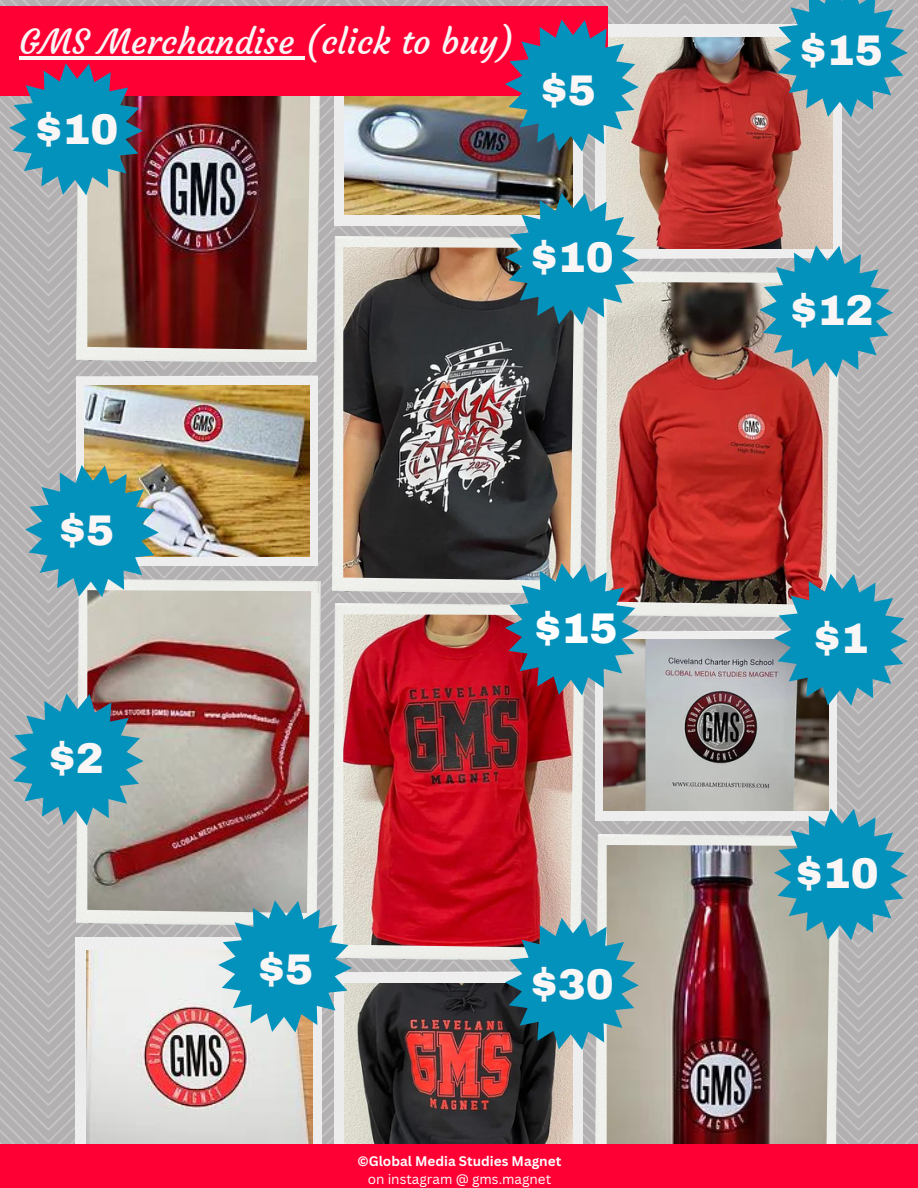
<style>
.page{position:relative;width:918px;height:1188px;background:#fff}
.page>*{position:absolute;margin:0;border:0;box-sizing:border-box;transform-origin:0 0}
.t1{font:900 42px "Archivo";color:#faf6f6}
.t2{font:900 42px "Archivo";color:#fff}
.t3{font:34.5px "Courgette";color:#faf6f6}
.t4{font:700 13.5px "Canva Sans";color:#fff}
.t5{font:13.5px "Canva Sans";color:#fff}
</style>
<div class="page">
<img style="left:0;top:0;width:918px;height:1145px">
<img style="left:77px;top:96px;width:244px;height:266px">
<img style="left:87px;top:96px;width:224px;height:254px">
<img style="left:596px;top:271px;width:244px;height:346px">
<img style="left:607px;top:282px;width:224px;height:323px">
<img style="left:332px;top:236px;width:252px;height:357px">
<img style="left:343px;top:247px;width:232px;height:334px">
<img style="left:332px;top:603px;width:252px;height:357px">
<img style="left:343px;top:614px;width:232px;height:334px">
<img style="left:77px;top:580px;width:244px;height:345px">
<img style="left:87px;top:590px;width:224px;height:323px">
<img style="left:596px;top:834px;width:244px;height:311px">
<img style="left:607px;top:845px;width:224px;height:300px">
<img style="left:334px;top:96px;width:152px;height:130px">
<img style="left:334px;top:970px;width:249px;height:175px">
<div style="left:76px;top:938px;width:245px;height:207px;background:#ededed"></div>
<div style="left:658px;top:25px;width:183px;height:234px;background:#eee"></div>
<img style="left:77px;top:375px;width:240px;height:190px">
<img style="left:596px;top:630px;width:241px;height:190px">
<img style="left:345px;top:97px;width:141px;height:118px">
<img style="left:345px;top:984px;width:227px;height:161px">
<img style="left:86px;top:950px;width:226px;height:195px">
<img style="left:658px;top:37px;width:174px;height:212px">
<img style="left:84px;top:385px;width:225px;height:171px">
<img style="left:604px;top:640px;width:225px;height:171px">
<div style="left:0;top:6px;width:607px;height:90px;background:#ff0035"></div>
<hr style="left:19px;top:57px;width:286px;height:3px;background:#faf6f6">
<svg style="left:755px;top:0;width:163px;height:137px;background:#6495a7"></svg>
<svg style="left:6px;top:445px;width:172px;height:172px;background:#7caab0"></svg>
<svg style="left:740px;top:226px;width:173px;height:171px;background:#7798a5"></svg>
<svg style="left:755px;top:554px;width:163px;height:171px;background:#6a94a4"></svg>
<img style="left:486px;top:544px;width:172px;height:171px">
<svg style="left:0;top:674px;width:163px;height:171px;background:#709eac"></svg>
<svg style="left:199px;top:881px;width:172px;height:171px;background:#83b1bd"></svg>
<svg style="left:486px;top:898px;width:172px;height:171px;background:#6c8793"></svg>
<svg style="left:755px;top:789px;width:163px;height:171px;background:#74a9b6"></svg>
<img style="left:486px;top:0;width:172px;height:344px">
<svg style="left:0;top:56px;width:162px;height:159px"></svg>
<div style="left:0;top:1145px;width:918px;height:43px;background:#ff0035"></div>
<p class="t3" style="left:19px;top:21px;width:497px">GMS Merchandise (click to buy)</p>
<p class="t1" style="left:35px;top:107px;width:86px">$10</p>
<p class="t1" style="left:540px;top:68px;width:58px">$5</p>
<p class="t1" style="left:530px;top:235px;width:86px">$10</p>
<p class="t1" style="left:58px;top:508px;width:58px">$5</p>
<p class="t1" style="left:48px;top:736px;width:58px">$2</p>
<p class="t1" style="left:257px;top:947px;width:58px">$5</p>
<p class="t2" style="left:534px;top:606px;width:86px">$15</p>
<p class="t1" style="left:530px;top:962px;width:86px">$30</p>
<p class="t4" style="left:357px;top:1151px;width:205px">©Global Media Studies Magnet</p>
<p class="t5" style="left:368px;top:1169px;width:185px">on instagram @ gms.magnet</p>
<p class="t1" style="left:799px;top:28px;width:86px">$15</p>
<p class="t1" style="left:790px;top:288px;width:86px">$12</p>
<p class="t1" style="left:813px;top:616px;width:58px">$1</p>
<p class="t1" style="left:795px;top:851px;width:86px">$10</p>
</div>
